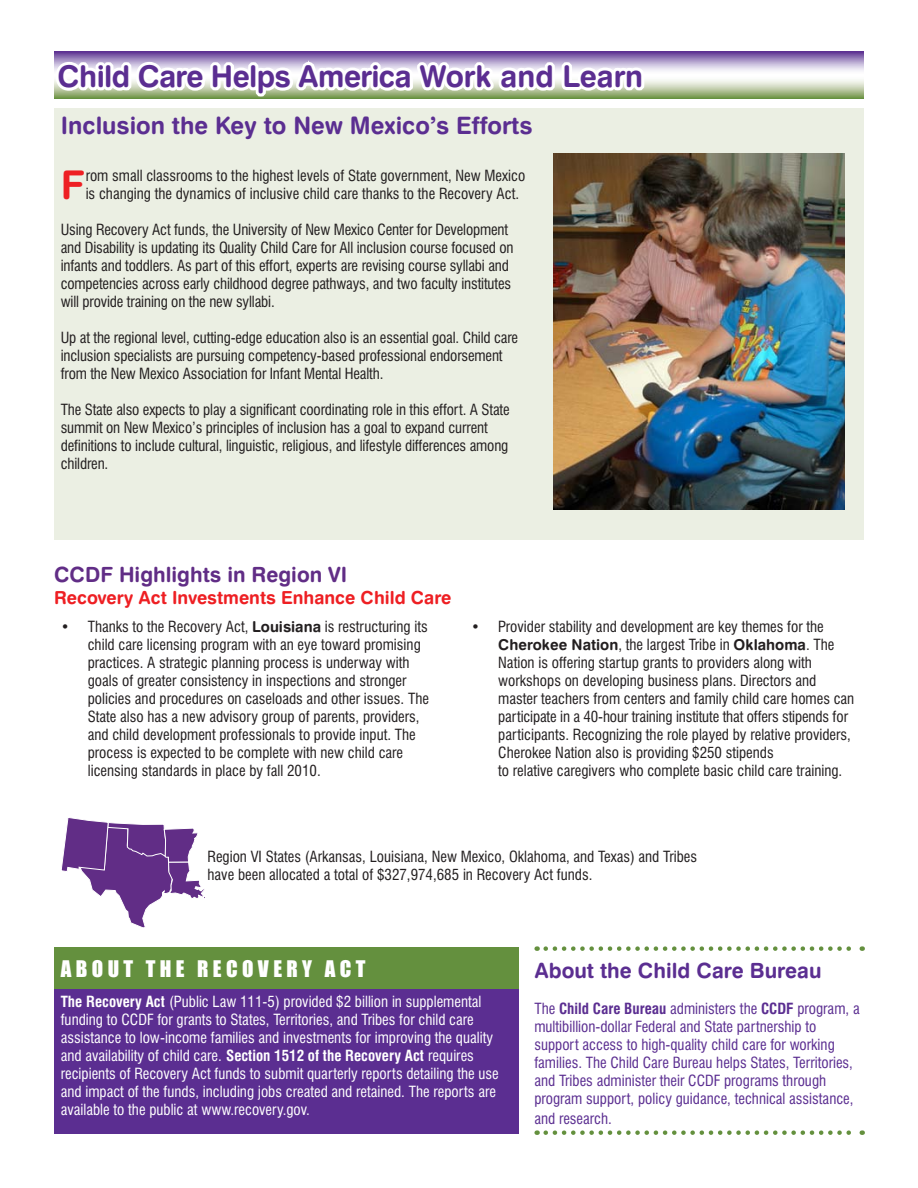
<style>
.page{position:relative;width:918px;height:1188px;background:#fff}
.page>*{position:absolute;margin:0;border:0;box-sizing:border-box;transform-origin:0 0}
.t1{font:39.75px "Swiss 721 BT Bold Rounded";color:#ee1f23}
.t2{font:30px "Swiss 721 BT Bold Rounded";letter-spacing:-.02em;color:#5b2e91}
.t3{font:24px "Swiss 721 BT Bold Rounded";color:#5b2e91}
.t4{font:21px "Swiss 721 BT Bold Rounded";color:#612d86}
.t5{font:21px "Swiss 721 BT Bold Rounded";color:#5b2e91}
.t6{font:21px "Impact";letter-spacing:.21em;color:#fff}
.t7{font:18px "Swiss 721 BT Bold Rounded";color:#ee1f23}
.t8{font:condensed 15px/18px "Swiss 721 BT";color:#231f20}
.t9{font:condensed 15px/18px "Swiss 721 BT";color:#fff}
.t10{font:condensed 15px/18px "Swiss 721 BT";color:#5b2e91}
.t11{font:15px "Swiss 721 BT Bold Rounded";color:#231f20}
.s1{font-family:"Swiss 721 BT Bold Rounded";font-stretch:normal}
.s2{font-family:"Swiss 721 BT";font-stretch:condensed}
.s3{font-weight:700}
</style>
<div class="page">
<svg style="left:647px;top:52px;width:217px;height:46px"></svg>
<svg style="left:54px;top:51px;width:593px;height:48px"></svg>
<div style="left:54px;top:108px;width:810px;height:432px;background:#ebefe3"></div>
<div style="left:54px;top:982px;width:465px;height:152px;background:#5b2e91"></div>
<div style="left:54px;top:948px;width:465px;height:41px;background:#64903e"></div>
<svg style="left:546px;top:946px;width:317px;height:5px"></svg>
<svg style="left:546px;top:1130px;width:317px;height:5px"></svg>
<svg style="left:61px;top:817px;width:144px;height:111px"></svg>
<img style="left:553px;top:154px;width:292px;height:356px">
<h2 class="t2" style="left:58px;top:57px;width:587px">Child Care Helps America Work and Learn</h2>
<h3 class="t3" style="left:61px;top:110px;width:473px">Inclusion the Key to New Mexico’s Efforts</h3>
<h1 class="t1" style="left:61px;top:160px;width:25px">F</h1>
<p class="t8" style="left:86px;top:166px;width:441px">rom small classrooms to the highest levels of State government, New Mexico is changing the dynamics of inclusive child care thanks to the Recovery Act.</p>
<p class="t8" style="left:61px;top:220px;width:454px">Using Recovery Act funds, the University of New Mexico Center for Development and Disability is updating its Quality Child Care for All inclusion course focused on infants and toddlers. As part of this effort, experts are revising course syllabi and competencies across early childhood degree pathways, and two faculty institutes will provide training on the new syllabi.</p>
<p class="t8" style="left:61px;top:328px;width:459px">Up at the regional level, cutting-edge education also is an essential goal. Child care inclusion specialists are pursuing competency-based professional endorsement from the New Mexico Association for Infant Mental Health.</p>
<p class="t8" style="left:61px;top:400px;width:451px">The State also expects to play a significant coordinating role in this effort. A State summit on New Mexico’s principles of inclusion has a goal to expand current definitions to include cultural, linguistic, religious, and lifestyle differences among children.</p>
<h3 class="t4" style="left:54px;top:561px;width:295px">CCDF Highlights in Region VI</h3>
<p class="t7" style="left:54px;top:586px;width:399px">Recovery Act Investments Enhance Child Care</p>
<p class="t8" style="left:88px;top:618px;width:343px;text-indent:-27px">• Thanks to the Recovery Act, <span class="s1">Louisiana</span> is restructuring its child care licensing program with an eye toward promising practices. A strategic planning process is underway with goals of greater consistency in inspections and stronger policies and procedures on caseloads and other issues. The State also has a new advisory group of parents, providers, and child development professionals to provide input. The process is expected to be complete with new child care licensing standards in place by fall 2010.</p>
<p class="t8" style="left:471px;top:617px;width:354px">• Provider stability and development are key themes for the</p>
<p class="t11" style="left:498px;top:635px;width:338px">Cherokee Nation<span class="s2">, the largest Tribe in</span> Oklahoma<span class="s2">. The</span></p>
<p class="t8" style="left:498px;top:653px;width:357px">Nation is offering startup grants to providers along with workshops on developing business plans. Directors and master teachers from centers and family child care homes can participate in a 40-hour training institute that offers stipends for participants. Recognizing the role played by relative providers, Cherokee Nation also is providing $250 stipends<br>to relative caregivers who complete basic child care training.</p>
<p class="t8" style="left:208px;top:847px;width:491px">Region VI States (Arkansas, Louisiana, New Mexico, Oklahoma, and Texas) and Tribes have been allocated a total of $327,974,685 in Recovery Act funds.</p>
<h3 class="t6" style="left:61px;top:956px;width:306px">ABOUT THE RECOVERY ACT</h3>
<p class="t9" style="left:61px;top:993px;width:439px"><span class="s3">The Recovery Act</span> (Public Law 111-5) provided $2 billion in supplemental funding to CCDF for grants to States, Territories, and Tribes for child care assistance to low-income families and investments for improving the quality and availability of child care. <span class="s3">Section 1512 of the Recovery Act</span> requires recipients of Recovery Act funds to submit quarterly reports detailing the use and impact of the funds, including jobs created and retained. The reports are available to the public at www.recovery.gov.</p>
<h3 class="t5" style="left:534px;top:957px;width:289px">About the Child Care Bureau</h3>
<p class="t10" style="left:534px;top:999px;width:327px">The <span class="s3">Child Care Bureau</span> administers the <span class="s3">CCDF</span> program, a multibillion-dollar Federal and State partnership to support access to high-quality child care for working families. The Child Care Bureau helps States, Territories, and Tribes administer their CCDF programs through program support, policy guidance, technical assistance,</p>
<p class="t10" style="left:534px;top:1109px;width:79px">and research.</p>
</div>
